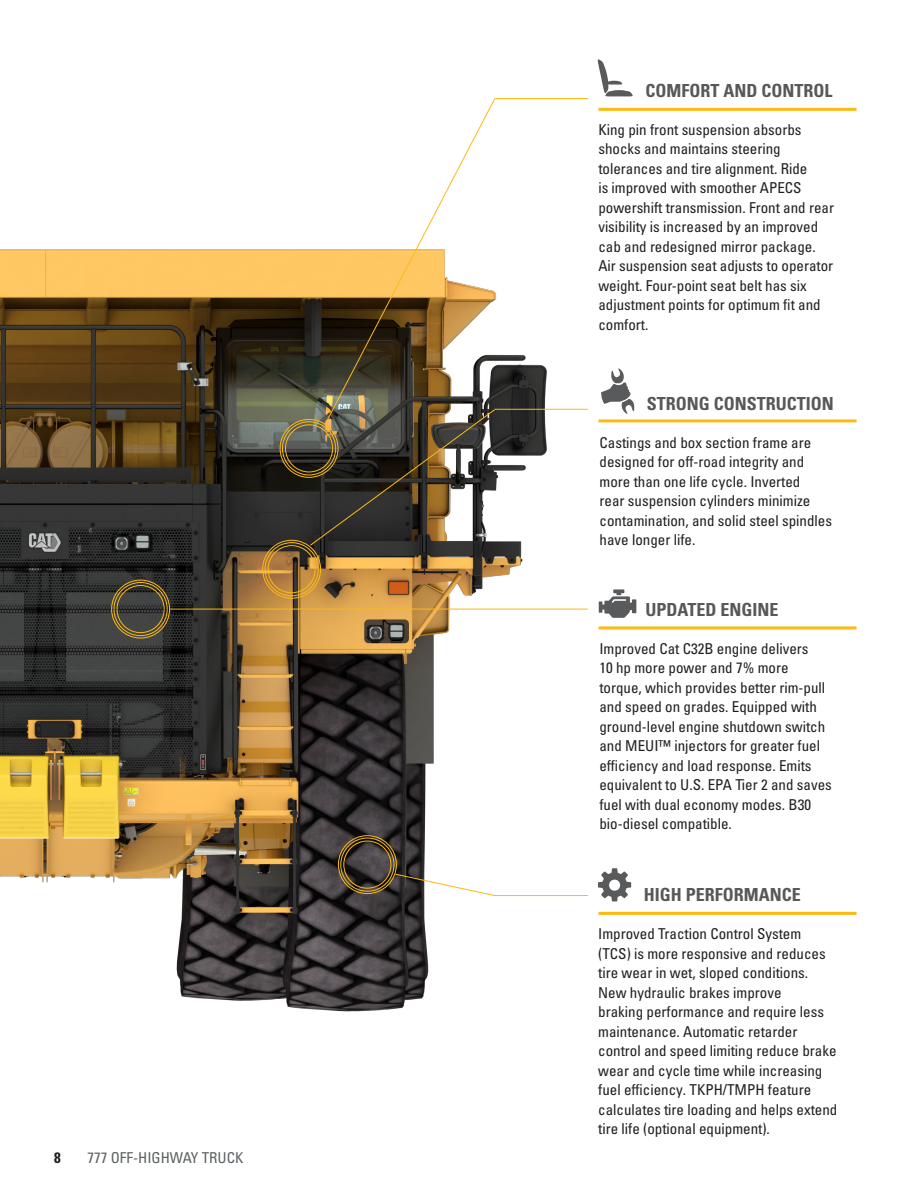
<style>
.page{position:relative;width:918px;height:1188px;background:#fff}
.page>*{position:absolute;margin:0;border:0;box-sizing:border-box;transform-origin:0 0}
.Subhead_small_gray{font:18px "Univers LTCYR 67 Bold Cond";color:#57585a}
.Body_copy{font:condensed 15px/19.5px "Univers LTCYR 57";color:#231f20}
.t1{font:condensed 15px "Univers LTCYR 57";color:#5d6163}
.t2{font:15px "Univers LTCYR 67 Bold Cond";color:#231f20}
.s1{font-family:"Univers LT Std"}
</style>
<div class="page">
<img style="left:0;top:249px;width:589px;height:763px">
<div style="left:111px;top:580px;width:59px;height:58px;border:1px solid #fcba13;border-radius:50%"></div>
<div style="left:114px;top:582px;width:54px;height:54px;border:1px solid #fcba13;border-radius:50%"></div>
<div style="left:117px;top:585px;width:48px;height:48px;border:1px solid #fcba13;border-radius:50%"></div>
<div style="left:285px;top:424px;width:48px;height:48px;border:1px solid #fcba13;border-radius:50%"></div>
<div style="left:338px;top:835px;width:59px;height:59px;border:1px solid #fcba13;border-radius:50%"></div>
<div style="left:340px;top:838px;width:54px;height:54px;border:1px solid #fcba13;border-radius:50%"></div>
<div style="left:343px;top:841px;width:48px;height:48px;border:1px solid #fcba13;border-radius:50%"></div>
<hr style="left:495px;top:98px;width:93px;height:1px;background:#fcba13">
<hr style="left:170px;top:609px;width:418px;height:1px;background:#fcba13">
<svg style="left:394px;top:873px;width:195px;height:23px"></svg>
<svg style="left:324px;top:98px;width:172px;height:311px"></svg>
<hr style="left:599px;top:626px;width:258px;height:3px;background:#fcba13">
<svg style="left:599px;top:589px;width:37px;height:29px"></svg>
<hr style="left:599px;top:108px;width:258px;height:3px;background:#fcba13">
<svg style="left:597px;top:59px;width:36px;height:38px"></svg>
<hr style="left:599px;top:912px;width:258px;height:3px;background:#fcba13">
<svg style="left:598px;top:868px;width:33px;height:33px"></svg>
<hr style="left:599px;top:419px;width:258px;height:3px;background:#fcba13">
<svg style="left:601px;top:369px;width:34px;height:45px"></svg>
<div style="left:262px;top:540px;width:59px;height:59px;border:1px solid #fcba13;border-radius:50%"></div>
<div style="left:265px;top:542px;width:54px;height:54px;border:1px solid #fcba13;border-radius:50%"></div>
<div style="left:268px;top:545px;width:48px;height:48px;border:1px solid #fcba13;border-radius:50%"></div>
<hr style="left:495px;top:409px;width:93px;height:1px;background:#fcba13">
<svg style="left:309px;top:409px;width:187px;height:137px;background:#595347"></svg>
<p class="t2" style="left:54px;top:1148px;width:8px">8</p>
<p class="t1" style="left:87px;top:1148px;width:158px">777 OFF-HIGHWAY TRUCK</p>
<p class="Subhead_small_gray" style="left:646px;top:80px;width:189px">COMFORT AND CONTROL</p>
<p class="Body_copy" style="left:598px;top:119px;width:237px">King pin front suspension absorbs shocks and maintains steering tolerances and tire alignment. Ride<br>is improved with smoother APECS powershift transmission. Front and rear visibility is increased by an improved cab and redesigned mirror package.<br>Air suspension seat adjusts to operator weight. Four-point seat belt has six adjustment points for optimum fit and comfort.</p>
<p class="Subhead_small_gray" style="left:647px;top:393px;width:189px">STRONG CONSTRUCTION</p>
<p class="Body_copy" style="left:600px;top:432px;width:234px">Castings and box section frame are designed for off-road integrity and more than one life cycle. Inverted<br>rear suspension cylinders minimize contamination, and solid steel spindles have longer life.</p>
<p class="Subhead_small_gray" style="left:646px;top:598px;width:134px">UPDATED ENGINE</p>
<p class="Body_copy" style="left:599px;top:638px;width:234px">Improved Cat C32B engine delivers<br>10 hp more power and 7% more torque, which provides better rim-pull and speed on grades. Equipped with ground-level engine shutdown switch and MEUI<span class="s1">™</span> injectors for greater fuel efficiency and load response. Emits equivalent to U.S. EPA Tier 2 and saves fuel with dual economy modes. B30 bio-diesel compatible.</p>
<p class="Subhead_small_gray" style="left:644px;top:884px;width:159px">HIGH PERFORMANCE</p>
<p class="Body_copy" style="left:598px;top:924px;width:241px">Improved Traction Control System (TCS) is more responsive and reduces tire wear in wet, sloped conditions.<br>New hydraulic brakes improve<br>braking performance and require less maintenance. Automatic retarder control and speed limiting reduce brake wear and cycle time while increasing fuel efficiency. TKPH/TMPH feature calculates tire loading and helps extend tire life (optional equipment).</p>
</div>
